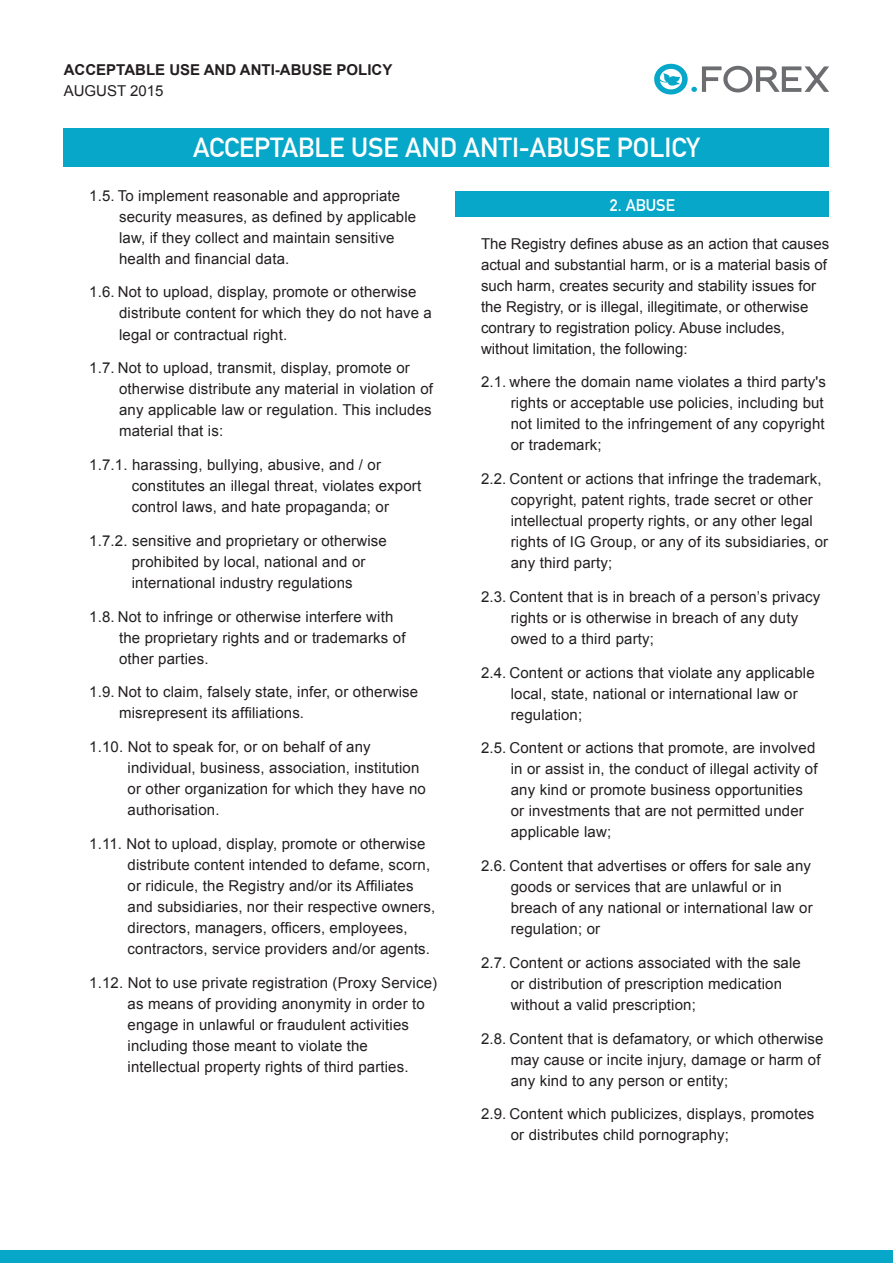
<style>
.page{position:relative;width:893px;height:1263px;background:#fff}
.page>*{position:absolute;margin:0;border:0;box-sizing:border-box;transform-origin:0 0}
.t1{font:700 27px "DIN Alternate";color:#fff}
.t2{font:700 16.5px "DIN Alternate";color:#fff}
.t3{font:15px/21px "Arial";letter-spacing:.01em;color:#231f20}
.t4{font:700 15px "Arial";color:#231f20}
</style>
<div class="page">
<div style="left:0;top:1250px;width:893px;height:13px;background:#07a7c9"></div>
<div style="left:64px;top:129px;width:765px;height:38px;background:#07a7c9"></div>
<div style="left:455px;top:191px;width:374px;height:26px;background:#07a7c9"></div>
<svg style="left:654px;top:64px;width:175px;height:30px"></svg>
<p class="t4" style="left:64px;top:59px;width:330px">ACCEPTABLE USE AND ANTI-ABUSE POLICY</p>
<p class="t3" style="left:64px;top:80px;width:101px">AUGUST 2015</p>
<p class="t1" style="left:193px;top:127px;width:508px">ACCEPTABLE USE AND ANTI-ABUSE POLICY</p>
<p class="t3" style="left:89px;top:185px;width:312px">1.5. To implement reasonable and appropriate</p>
<p class="t3" style="left:119px;top:206px;width:299px">security measures, as defined by applicable law, if they collect and maintain sensitive health and financial data.</p>
<p class="t3" style="left:89px;top:282px;width:329px">1.6. Not to upload, display, promote or otherwise</p>
<p class="t3" style="left:119px;top:303px;width:314px">distribute content for which they do not have a legal or contractual right.</p>
<p class="t3" style="left:89px;top:358px;width:322px">1.7. Not to upload, transmit, display, promote or</p>
<p class="t3" style="left:119px;top:379px;width:315px;text-align:justify">otherwise distribute any material in violation of any applicable law or regulation. This includes material that is:</p>
<p class="t3" style="left:89px;top:454px;width:293px">1.7.1. harassing, bullying, abusive, and / or</p>
<p class="t3" style="left:132px;top:475px;width:291px">constitutes an illegal threat, violates export control laws, and hate propaganda; or</p>
<p class="t3" style="left:89px;top:530px;width:299px">1.7.2. sensitive and proprietary or otherwise</p>
<p class="t3" style="left:132px;top:551px;width:235px">prohibited by local, national and or international industry regulations</p>
<p class="t3" style="left:89px;top:606px;width:306px">1.8. Not to infringe or otherwise interfere with</p>
<p class="t3" style="left:119px;top:627px;width:288px">the proprietary rights and or trademarks of other parties.</p>
<p class="t3" style="left:89px;top:682px;width:330px">1.9. Not to claim, falsely state, infer, or otherwise</p>
<p class="t3" style="left:119px;top:703px;width:187px">misrepresent its affiliations.</p>
<p class="t3" style="left:89px;top:736px;width:283px">1.10. Not to speak for, or on behalf of any</p>
<p class="t3" style="left:128px;top:757px;width:300px">individual, business, association, institution or other organization for which they have no authorisation.</p>
<p class="t3" style="left:89px;top:833px;width:338px">1.11. Not to upload, display, promote or otherwise</p>
<p class="t3" style="left:128px;top:854px;width:309px">distribute content intended to defame, scorn, or ridicule, the Registry and/or its Affiliates and subsidiaries, nor their respective owners, directors, managers, officers, employees, contractors, service providers and/or agents.</p>
<p class="t3" style="left:89px;top:972px;width:349px">1.12. Not to use private registration (Proxy Service)</p>
<p class="t3" style="left:128px;top:993px;width:299px">as means of providing anonymity in order to engage in unlawful or fraudulent activities including those meant to violate the intellectual property rights of third parties.</p>
<p class="t2" style="left:610px;top:192px;width:67px">2. ABUSE</p>
<p class="t3" style="left:481px;top:233px;width:350px">The Registry defines abuse as an action that causes actual and substantial harm, or is a material basis of such harm, creates security and stability issues for the Registry, or is illegal, illegitimate, or otherwise contrary to registration policy. Abuse includes, without limitation, the following:</p>
<p class="t3" style="left:481px;top:372px;width:346px">2.1. where the domain name violates a third partyʹs</p>
<p class="t3" style="left:511px;top:393px;width:315px;text-align:justify">rights or acceptable use policies, including but not limited to the infringement of any copyright or trademark;</p>
<p class="t3" style="left:481px;top:468px;width:342px">2.2. Content or actions that infringe the trademark,</p>
<p class="t3" style="left:511px;top:489px;width:319px">copyright, patent rights, trade secret or other intellectual property rights, or any other legal rights of IG Group, or any of its subsidiaries, or any third party;</p>
<p class="t3" style="left:481px;top:586px;width:341px">2.3. Content that is in breach of a person’s privacy</p>
<p class="t3" style="left:511px;top:607px;width:289px">rights or is otherwise in breach of any duty owed to a third party;</p>
<p class="t3" style="left:481px;top:662px;width:335px">2.4. Content or actions that violate any applicable</p>
<p class="t3" style="left:511px;top:683px;width:288px">local, state, national or international law or regulation;</p>
<p class="t3" style="left:481px;top:738px;width:336px">2.5. Content or actions that promote, are involved</p>
<p class="t3" style="left:511px;top:759px;width:308px">in or assist in, the conduct of illegal activity of any kind or promote business opportunities or investments that are not permitted under applicable law;</p>
<p class="t3" style="left:481px;top:855px;width:332px">2.6. Content that advertises or offers for sale any</p>
<p class="t3" style="left:511px;top:876px;width:303px">goods or services that are unlawful or in breach of any national or international law or regulation; or</p>
<p class="t3" style="left:481px;top:952px;width:321px">2.7. Content or actions associated with the sale</p>
<p class="t3" style="left:511px;top:973px;width:273px">or distribution of prescription medication without a valid prescription;</p>
<p class="t3" style="left:481px;top:1028px;width:344px">2.8. Content that is defamatory, or which otherwise</p>
<p class="t3" style="left:511px;top:1049px;width:311px">may cause or incite injury, damage or harm of any kind to any person or entity;</p>
<p class="t3" style="left:481px;top:1104px;width:335px">2.9. Content which publicizes, displays, promotes</p>
<p class="t3" style="left:511px;top:1125px;width:220px">or distributes child pornography;</p>
</div>
